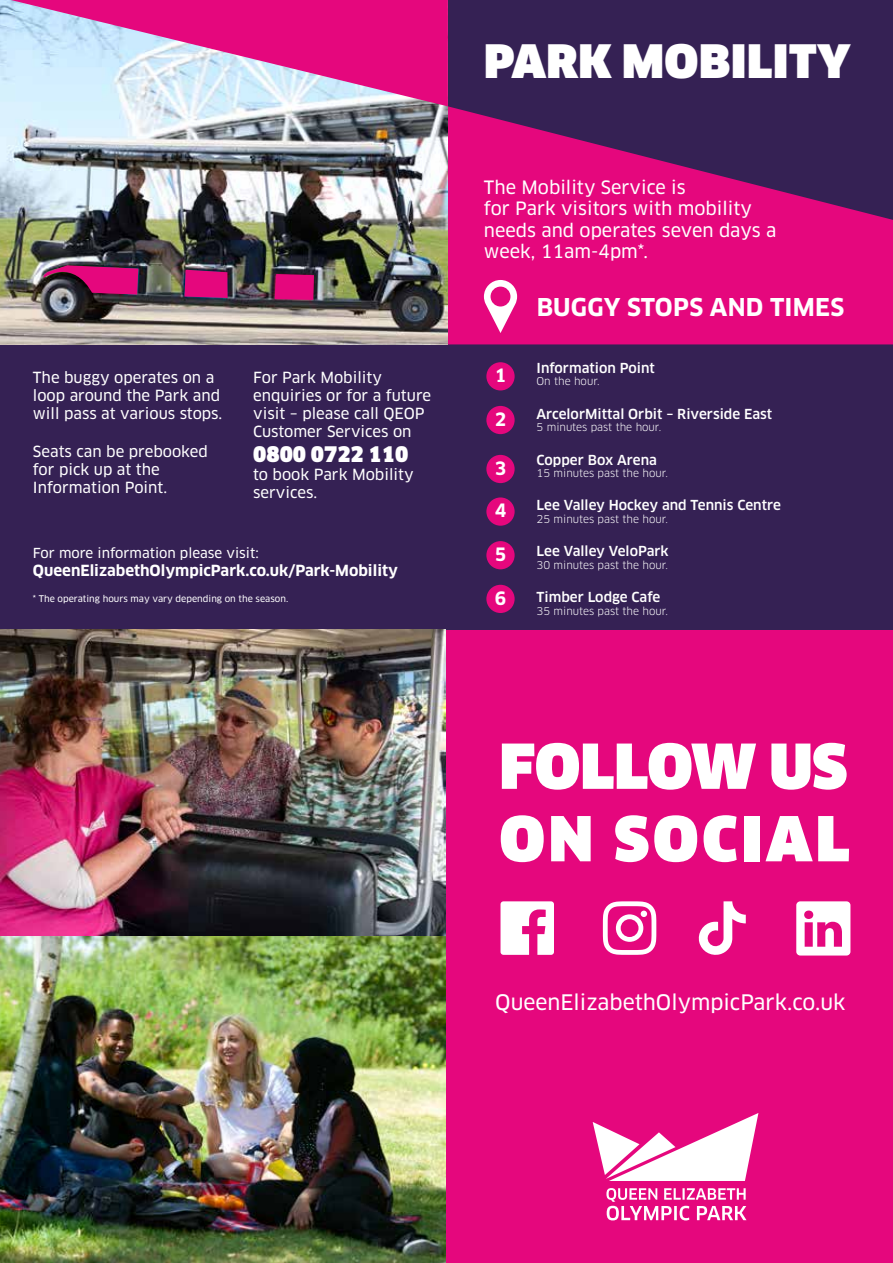
<style>
.page{position:relative;width:893px;height:1263px;background:#fff}
.page>*{position:absolute;margin:0;border:0;box-sizing:border-box;transform-origin:0 0}
.t1{font:900 60.45px/72.4px "Clan OT";letter-spacing:.03em;color:#fff}
.t2{font:900 45px "Clan OT";letter-spacing:.01em;color:#fff}
.t3{font:700 24px "Clan OT";letter-spacing:.01em;color:#fff}
.t4{font:900 21px "Clan OT";color:#fff}
.t5{font:20.85px "Clan OT News";color:#fff}
.t6{font:18px/21.6px "Clan OT News";color:#fff}
.t7{font:700 18px "Clan OT";color:#fff}
.t8{font:15px/18px "Clan OT News";color:#fff}
.t9{font:700 15px "Clan OT";color:#fff}
.t10{font:500 13.5px "Clan OT";color:#fff}
.t11{font:13.5px "Clan OT News";color:#fff}
.t12{font:10.5px "Clan OT";color:#fff}
.t13{font:9px "Clan OT News";color:#fff}
</style>
<div class="page">
<div style="left:445px;top:604px;width:448px;height:659px;background:#e5077d"></div>
<div style="left:0;top:0;width:893px;height:629px;background:#352154"></div>
<svg style="left:593px;top:1113px;width:165px;height:68px"></svg>
<svg style="left:606px;top:1188px;width:140px;height:32px"></svg>
<svg style="left:448px;top:106px;width:445px;height:238px;fill:#e5077d"></svg>
<svg style="left:484px;top:280px;width:33px;height:53px;background:#f077b7"></svg>
<img style="left:0;top:0;width:448px;height:344px">
<svg style="left:275px;top:274px;width:39px;height:26px"></svg>
<svg style="left:184px;top:270px;width:44px;height:28px"></svg>
<img style="left:43px;top:258px;width:95px;height:37px">
<svg style="left:11px;top:0;width:437px;height:106px;background:#db78ba"></svg>
<img style="left:0;top:935px;width:445px;height:328px">
<div style="left:486px;top:362px;width:29px;height:28px;background:#e5077d;border-radius:50%"></div>
<div style="left:486px;top:406px;width:29px;height:28px;background:#e5077d;border-radius:50%"></div>
<div style="left:486px;top:455px;width:29px;height:28px;background:#e5077d;border-radius:50%"></div>
<div style="left:486px;top:497px;width:29px;height:29px;background:#e5077d;border-radius:50%"></div>
<div style="left:486px;top:541px;width:29px;height:28px;background:#e5077d;border-radius:50%"></div>
<div style="left:486px;top:585px;width:29px;height:28px;background:#e5077d;border-radius:50%"></div>
<svg style="left:500px;top:901px;width:54px;height:54px"></svg>
<svg style="left:603px;top:901px;width:53px;height:54px"></svg>
<svg style="left:698px;top:901px;width:48px;height:54px"></svg>
<svg style="left:796px;top:901px;width:54px;height:54px"></svg>
<img style="left:0;top:629px;width:445px;height:306px">
<p class="t8" style="left:33px;top:368px;width:191px">The buggy operates on a loop around the Park and will pass at various stops.</p>
<p class="t8" style="left:33px;top:442px;width:177px">Seats can be prebooked for pick up at the<br>Information Point.</p>
<p class="t8" style="left:253px;top:368px;width:179px">For Park Mobility enquiries or for a future visit – please call QEOP<br>Customer Services on</p>
<h3 class="t4" style="left:253px;top:442px;width:157px">0800 0722 110</h3>
<p class="t8" style="left:253px;top:465px;width:162px">to book Park Mobility services.</p>
<p class="t11" style="left:33px;top:545px;width:227px">For more information please visit:</p>
<p class="t9" style="left:33px;top:562px;width:367px">QueenElizabethOlympicPark.co.uk/Park-Mobility</p>
<p class="t13" style="left:33px;top:593px;width:257px">* The operating hours may vary depending on the season.</p>
<h2 class="t2" style="left:484px;top:36px;width:368px">PARK MOBILITY</h2>
<p class="t6" style="left:484px;top:176px;width:294px">The Mobility Service is<br>for Park visitors with mobility needs and operates seven days a week, 11am-4pm*.</p>
<p class="t7" style="left:495px;top:365px;width:13px">1</p>
<p class="t7" style="left:495px;top:409px;width:13px">2</p>
<p class="t7" style="left:495px;top:458px;width:13px">3</p>
<p class="t7" style="left:495px;top:500px;width:13px">4</p>
<p class="t7" style="left:495px;top:544px;width:13px">5</p>
<p class="t7" style="left:495px;top:588px;width:13px">6</p>
<h3 class="t3" style="left:537px;top:293px;width:309px">BUGGY STOPS AND TIMES</h3>
<p class="t10" style="left:536px;top:360px;width:120px">Information Point</p>
<p class="t12" style="left:536px;top:375px;width:65px">On the hour.</p>
<p class="t10" style="left:536px;top:406px;width:237px">ArcelorMittal Orbit – Riverside East</p>
<p class="t12" style="left:536px;top:421px;width:126px">5 minutes past the hour.</p>
<p class="t10" style="left:536px;top:452px;width:122px">Copper Box Arena</p>
<p class="t12" style="left:536px;top:467px;width:133px">15 minutes past the hour.</p>
<p class="t10" style="left:536px;top:497px;width:246px">Lee Valley Hockey and Tennis Centre</p>
<p class="t12" style="left:536px;top:513px;width:133px">25 minutes past the hour.</p>
<p class="t10" style="left:536px;top:543px;width:134px">Lee Valley VeloPark</p>
<p class="t12" style="left:536px;top:559px;width:133px">30 minutes past the hour.</p>
<p class="t10" style="left:536px;top:589px;width:125px">Timber Lodge Cafe</p>
<p class="t12" style="left:536px;top:604px;width:133px">35 minutes past the hour.</p>
<h1 class="t1" style="left:499px;top:732px;width:352px">FOLLOW US<br>ON SOCIAL</h1>
<h3 class="t5" style="left:495px;top:990px;width:352px">QueenElizabethOlympicPark.co.uk</h3>
</div>
